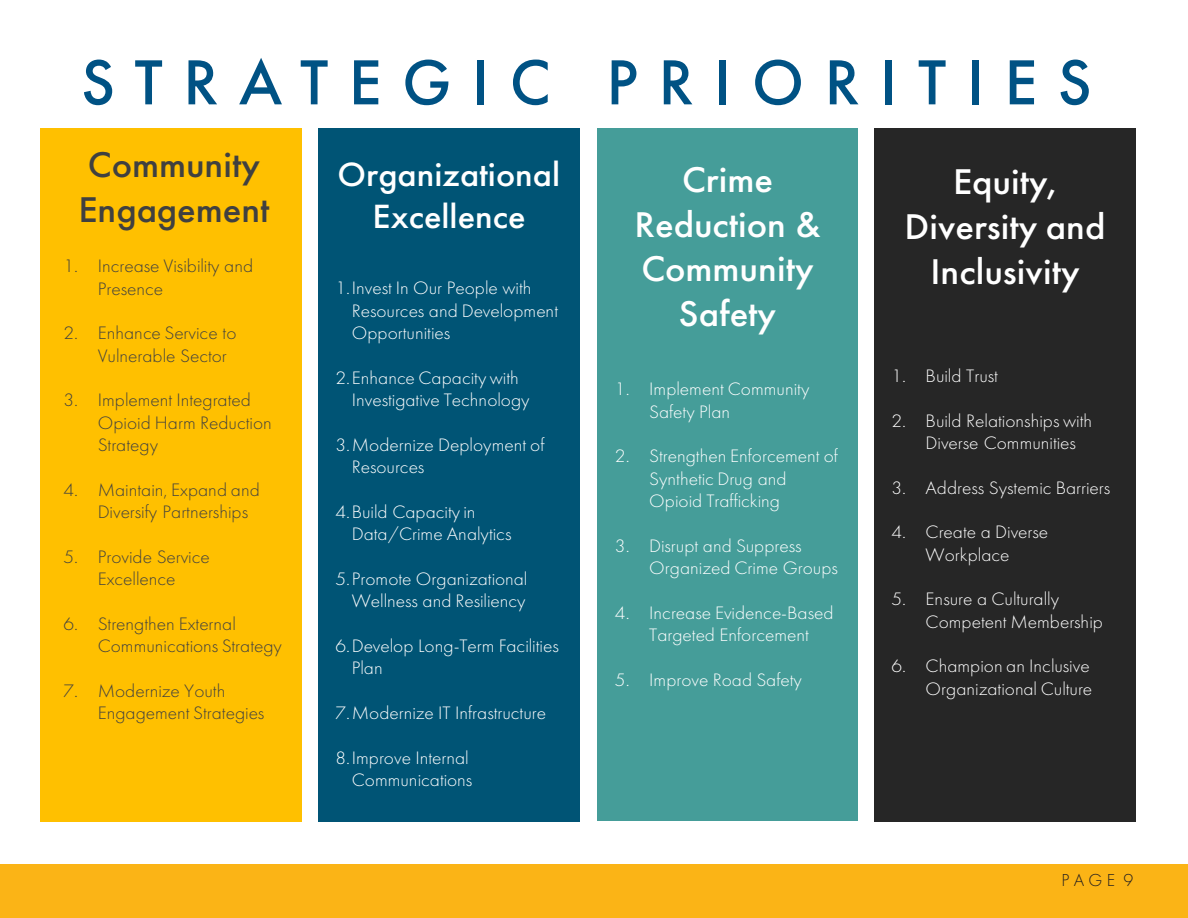
<style>
.page{position:relative;width:1188px;height:918px;background:#fff}
.page>*{position:absolute;margin:0;border:0;box-sizing:border-box;transform-origin:0 0}
.t1{font:500 66px "Futura PT";letter-spacing:.31em;color:#005284}
.t2{font:500 37.2px/44.7px "Futura PT";color:#fff;text-align:center;scale:1.04 1}
.t3{font:500 37.2px/44.7px "Futura PT";letter-spacing:-.005em;color:#404040;scale:1.04 1}
.t4{font:500 34.95px/41.8px "Futura PT";color:#fff;text-align:center;scale:1.04 1}
.t5{font:300 18.75px/22.4px "Futura PT";color:#fff;scale:1.04 1}
.t6{font:300 18.75px/22.4px "Futura PT";color:#404040;scale:1.04 1}
.t7{font:300 18px "Futura PT";color:#231f20}
</style>
<div class="page">
<div style="left:0;top:864px;width:1188px;height:54px;background:#fbb416"></div>
<div style="left:597px;top:248px;width:261px;height:573px;background:#459d99"></div>
<div style="left:604px;top:128px;width:248px;height:238px;background:#459d99"></div>
<div style="left:40px;top:128px;width:262px;height:693px;background:#ffc000"></div>
<div style="left:318px;top:128px;width:262px;height:693px;background:#005475"></div>
<div style="left:874px;top:128px;width:262px;height:693px;background:#262626"></div>
<p class="t1" style="left:81px;top:43px;width:1012px">STRATEGIC PRIORITIES</p>
<p class="t3" style="left:78px;top:142px;width:185px">Community<br>Engagement</p>
<p class="t6" style="left:98px;top:255px;width:151px;text-indent:-34px">1. Increase Visibility and<br>Presence</p>
<p class="t6" style="left:98px;top:322px;width:135px;text-indent:-34px">2. Enhance Service to<br>Vulnerable Sector</p>
<p class="t6" style="left:98px;top:389px;width:169px;text-indent:-34px">3. Implement Integrated<br>Opioid Harm Reduction<br>Strategy</p>
<p class="t6" style="left:98px;top:478px;width:157px;text-indent:-34px">4. Maintain, Expand and<br>Diversify Partnerships</p>
<p class="t6" style="left:63px;top:545px;width:142px;text-align:center">5. Provide Service<br>Excellence</p>
<p class="t6" style="left:98px;top:612px;width:179px;text-indent:-34px">6. Strengthen External<br>Communications Strategy</p>
<p class="t6" style="left:98px;top:679px;width:162px;text-indent:-34px">7. Modernize Youth<br>Engagement Strategies</p>
<p class="t4" style="left:338px;top:153px;width:215px">Organizational<br>Excellence</p>
<p class="t5" style="left:352px;top:277px;width:200px;text-indent:-16px">1.Invest In Our People with<br>Resources and Development<br>Opportunities</p>
<p class="t5" style="left:352px;top:367px;width:172px;text-indent:-16px">2.Enhance Capacity with<br>Investigative Technology</p>
<p class="t5" style="left:352px;top:434px;width:187px;text-indent:-16px">3.Modernize Deployment of<br>Resources</p>
<p class="t5" style="left:352px;top:501px;width:155px;text-indent:-16px">4.Build Capacity in<br>Data/Crime Analytics</p>
<p class="t5" style="left:336px;top:568px;width:186px;text-align:right">5.Promote Organizational<br>Wellness and Resiliency</p>
<p class="t5" style="left:352px;top:635px;width:201px;text-indent:-16px">6.Develop Long-Term Facilities<br>Plan</p>
<p class="t5" style="left:336px;top:702px;width:204px">7.Modernize IT Infrastructure</p>
<p class="t5" style="left:336px;top:746px;width:133px;text-align:right">8.Improve Internal<br>Communications</p>
<p class="t2" style="left:635px;top:157px;width:180px">Crime<br>Reduction &amp;<br>Community<br>Safety</p>
<p class="t5" style="left:649px;top:378px;width:155px;text-indent:-34px">1. Implement Community<br>Safety Plan</p>
<p class="t5" style="left:649px;top:445px;width:183px;text-indent:-34px">2. Strengthen Enforcement of<br>Synthetic Drug and<br>Opioid Trafficking</p>
<p class="t5" style="left:649px;top:534px;width:183px;text-indent:-34px">3. Disrupt and Suppress<br>Organized Crime Groups</p>
<p class="t5" style="left:615px;top:601px;width:212px;text-align:center">4. Increase Evidence-Based<br>Targeted Enforcement</p>
<p class="t5" style="left:615px;top:668px;width:181px">5. Improve Road Safety</p>
<p class="t2" style="left:905px;top:160px;width:195px">Equity,<br>Diversity and<br>Inclusivity</p>
<p class="t5" style="left:891px;top:365px;width:104px">1. Build Trust</p>
<p class="t5" style="left:926px;top:409px;width:162px;text-indent:-34px">2. Build Relationships with<br>Diverse Communities</p>
<p class="t5" style="left:891px;top:476px;width:212px">3. Address Systemic Barriers</p>
<p class="t5" style="left:891px;top:521px;width:152px;text-align:center">4. Create a Diverse<br>Workplace</p>
<p class="t5" style="left:926px;top:588px;width:172px;text-indent:-34px">5. Ensure a Culturally<br>Competent Membership</p>
<p class="t5" style="left:891px;top:655px;width:195px;text-align:right">6. Champion an Inclusive<br>Organizational Culture</p>
<p class="t7" style="left:1062px;top:870px;width:73px">P A G E 9</p>
</div>
